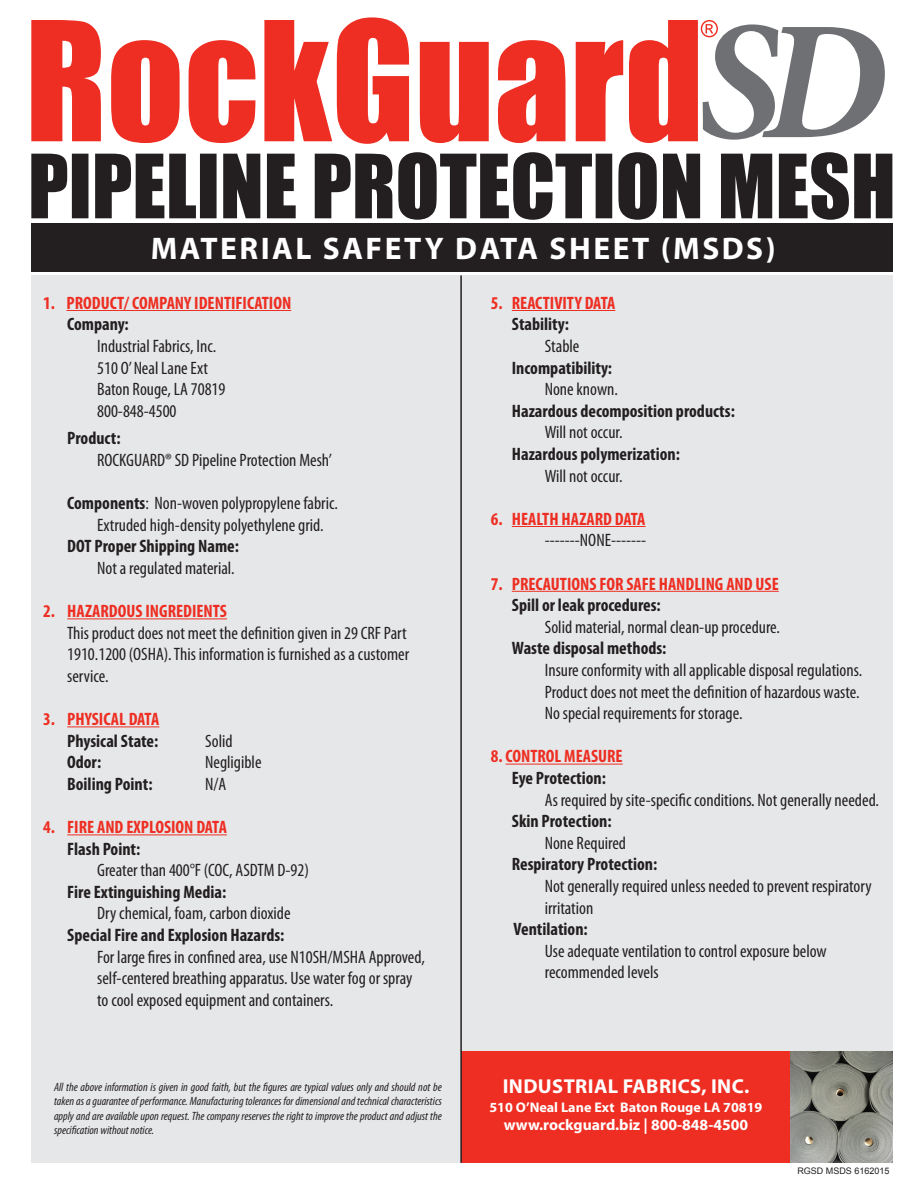
<style>
.page{position:relative;width:918px;height:1188px;background:#fff}
.page>*{position:absolute;margin:0;border:0;box-sizing:border-box;transform-origin:0 0}
.t1{font:italic 700 169.65px "Minion Pro";color:#6f7073}
.t2{font:700 31.35px "Myriad";letter-spacing:.08em;color:#fff}
.t3{font:700 20.25px "Myriad Pro";letter-spacing:.02em;color:#fff}
.t4{font:condensed 18px/21.6px "Myriad Pro";color:#231f20}
.t5{font:700 condensed 18px "Myriad Pro";color:#231f20}
.t6{font:700 condensed 18px "Myriad Pro";color:#ee2e22}
.t7{font:700 15.6px "Myriad Pro";color:#fff}
.t8{font:700 13.95px "Myriad Pro";color:#fff}
.t9{font:italic condensed 12px/14.4px "Myriad Pro";color:#231f20;text-align:justify}
.t10{font:9px "Arial";color:#231f20}
.s1{font-weight:700}
</style>
<div class="page">
<div style="left:32px;top:275px;width:861px;height:888px;background:#e6e7e9"></div>
<hr style="left:67px;top:310px;width:224px;height:1px;background:#ee2e22">
<hr style="left:67px;top:618px;width:160px;height:1px;background:#ee2e22">
<hr style="left:67px;top:726px;width:92px;height:1px;background:#ee2e22">
<hr style="left:67px;top:834px;width:160px;height:1px;background:#ee2e22">
<hr style="left:512px;top:310px;width:103px;height:1px;background:#ee2e22">
<hr style="left:512px;top:526px;width:134px;height:1px;background:#ee2e22">
<hr style="left:512px;top:591px;width:267px;height:1px;background:#ee2e22">
<hr style="left:506px;top:764px;width:117px;height:1px;background:#ee2e22">
<div style="left:461px;top:1051px;width:431px;height:112px;background:#ee2e22"></div>
<img style="left:790px;top:1051px;width:102px;height:111px">
<hr style="left:460px;top:275px;width:2px;height:888px;background:#231f20">
<div style="left:31px;top:223px;width:862px;height:48px;background:#231f20"></div>
<svg style="left:31px;top:152px;width:861px;height:68px;fill:#231f20"></svg>
<svg style="left:31px;top:20px;width:70px;height:121px"></svg>
<svg style="left:111px;top:40px;width:69px;height:103px"></svg>
<svg style="left:189px;top:40px;width:66px;height:103px"></svg>
<svg style="left:264px;top:17px;width:145px;height:127px"></svg>
<svg style="left:420px;top:42px;width:69px;height:101px"></svg>
<svg style="left:498px;top:40px;width:68px;height:103px"></svg>
<svg style="left:576px;top:40px;width:47px;height:101px"></svg>
<svg style="left:629px;top:20px;width:89px;height:123px"></svg>
<h1 class="t1" style="left:697px;top:-38px;width:191px">SD</h1>
<h2 class="t2" style="left:151px;top:233px;width:626px">MATERIAL SAFETY DATA SHEET (MSDS)</h2>
<p class="t6" style="left:43px;top:291px;width:250px">1. PRODUCT/ COMPANY IDENTIFICATION</p>
<p class="t5" style="left:67px;top:313px;width:63px">Company:</p>
<p class="t4" style="left:97px;top:335px;width:130px">Industrial Fabrics, Inc.<br>510 O’ Neal Lane Ext<br>Baton Rouge, LA 70819<br>800-848-4500</p>
<p class="t5" style="left:67px;top:427px;width:55px">Product:</p>
<p class="t4" style="left:97px;top:449px;width:236px">ROCKGUARD® SD Pipeline Protection Mesh’</p>
<p class="t4" style="left:97px;top:492px;width:242px;text-indent:-30px"><span class="s1">Components</span>: Non-woven polypropylene fabric.<br>Extruded high-density polyethylene grid.</p>
<p class="t5" style="left:67px;top:535px;width:173px">DOT Proper Shipping Name:</p>
<p class="t4" style="left:97px;top:557px;width:139px">Not a regulated material.</p>
<p class="t6" style="left:43px;top:600px;width:185px">2. HAZARDOUS INGREDIENTS</p>
<p class="t4" style="left:67px;top:622px;width:344px">This product does not meet the definition given in 29 CRF Part<br>1910.1200 (OSHA). This information is furnished as a customer service.</p>
<p class="t6" style="left:43px;top:708px;width:118px">3. PHYSICAL DATA</p>
<p class="t5" style="left:67px;top:729px;width:93px">Physical State:</p>
<p class="t4" style="left:205px;top:730px;width:29px">Solid</p>
<p class="t5" style="left:67px;top:751px;width:36px">Odor:</p>
<p class="t4" style="left:205px;top:751px;width:58px">Negligible</p>
<p class="t5" style="left:67px;top:773px;width:87px">Boiling Point:</p>
<p class="t4" style="left:205px;top:773px;width:23px">N/A</p>
<p class="t6" style="left:43px;top:816px;width:185px">4. FIRE AND EXPLOSION DATA</p>
<p class="t5" style="left:67px;top:837px;width:75px">Flash Point:</p>
<p class="t4" style="left:97px;top:859px;width:213px">Greater than 400°F (COC, ASDTM D-92)</p>
<p class="t5" style="left:67px;top:881px;width:161px">Fire Extinguishing Media:</p>
<p class="t4" style="left:97px;top:903px;width:195px">Dry chemical, foam, carbon dioxide</p>
<p class="t5" style="left:67px;top:924px;width:219px">Special Fire and Explosion Hazards:</p>
<p class="t4" style="left:97px;top:946px;width:329px">For large fires in confined area, use N10SH/MSHA Approved, self-centered breathing apparatus. Use water fog or spray to cool exposed equipment and containers.</p>
<p class="t6" style="left:491px;top:291px;width:126px">5. REACTIVITY DATA</p>
<p class="t5" style="left:512px;top:313px;width:59px">Stability:</p>
<p class="t4" style="left:545px;top:335px;width:36px">Stable</p>
<p class="t5" style="left:512px;top:356px;width:102px">Incompatibility:</p>
<p class="t4" style="left:545px;top:378px;width:75px">None known.</p>
<p class="t5" style="left:512px;top:399px;width:225px">Hazardous decomposition products:</p>
<p class="t4" style="left:545px;top:421px;width:79px">Will not occur.</p>
<p class="t5" style="left:512px;top:443px;width:170px">Hazardous polymerization:</p>
<p class="t4" style="left:545px;top:465px;width:79px">Will not occur.</p>
<p class="t6" style="left:491px;top:507px;width:156px">6. HEALTH HAZARD DATA</p>
<p class="t4" style="left:545px;top:529px;width:103px">-------NONE-------</p>
<p class="t6" style="left:491px;top:572px;width:289px">7. PRECAUTIONS FOR SAFE HANDLING AND USE</p>
<p class="t5" style="left:512px;top:594px;width:151px">Spill or leak procedures:</p>
<p class="t4" style="left:545px;top:616px;width:237px">Solid material, normal clean-up procedure.</p>
<p class="t5" style="left:512px;top:637px;width:156px">Waste disposal methods:</p>
<p class="t4" style="left:545px;top:659px;width:319px">Insure conformity with all applicable disposal regulations.<br>Product does not meet the definition of hazardous waste.<br>No special requirements for storage.</p>
<p class="t6" style="left:491px;top:745px;width:133px">8. CONTROL MEASURE</p>
<p class="t5" style="left:512px;top:767px;width:96px">Eye Protection:</p>
<p class="t4" style="left:545px;top:789px;width:336px">As required by site-specific conditions. Not generally needed.</p>
<p class="t5" style="left:512px;top:810px;width:101px">Skin Protection:</p>
<p class="t4" style="left:545px;top:832px;width:83px">None Required</p>
<p class="t5" style="left:512px;top:853px;width:147px">Respiratory Protection:</p>
<p class="t4" style="left:545px;top:875px;width:328px">Not generally required unless needed to prevent respiratory irritation</p>
<p class="t5" style="left:513px;top:918px;width:76px">Ventilation:</p>
<p class="t4" style="left:545px;top:940px;width:283px">Use adequate ventilation to control exposure below recommended levels</p>
<p class="t9" style="left:54px;top:1079px;width:389px">All the above information is given in good faith, but the figures are typical values only and should not be taken as a guarantee of performance. Manufacturing tolerances for dimensional and technical characteristics apply and are available upon request. The company reserves the right to improve the product and adjust the specification without notice.</p>
<p class="t3" style="left:503px;top:1073px;width:248px">Industrial Fabrics, Inc.</p>
<p class="t8" style="left:490px;top:1098px;width:274px">510 O’Neal Lane Ext Baton Rouge LA 70819</p>
<p class="t7" style="left:504px;top:1115px;width:246px">www.rockguard.biz | 800-848-4500</p>
<p class="t10" style="left:797px;top:1165px;width:94px">RGSD MSDS 6162015</p>
</div>
